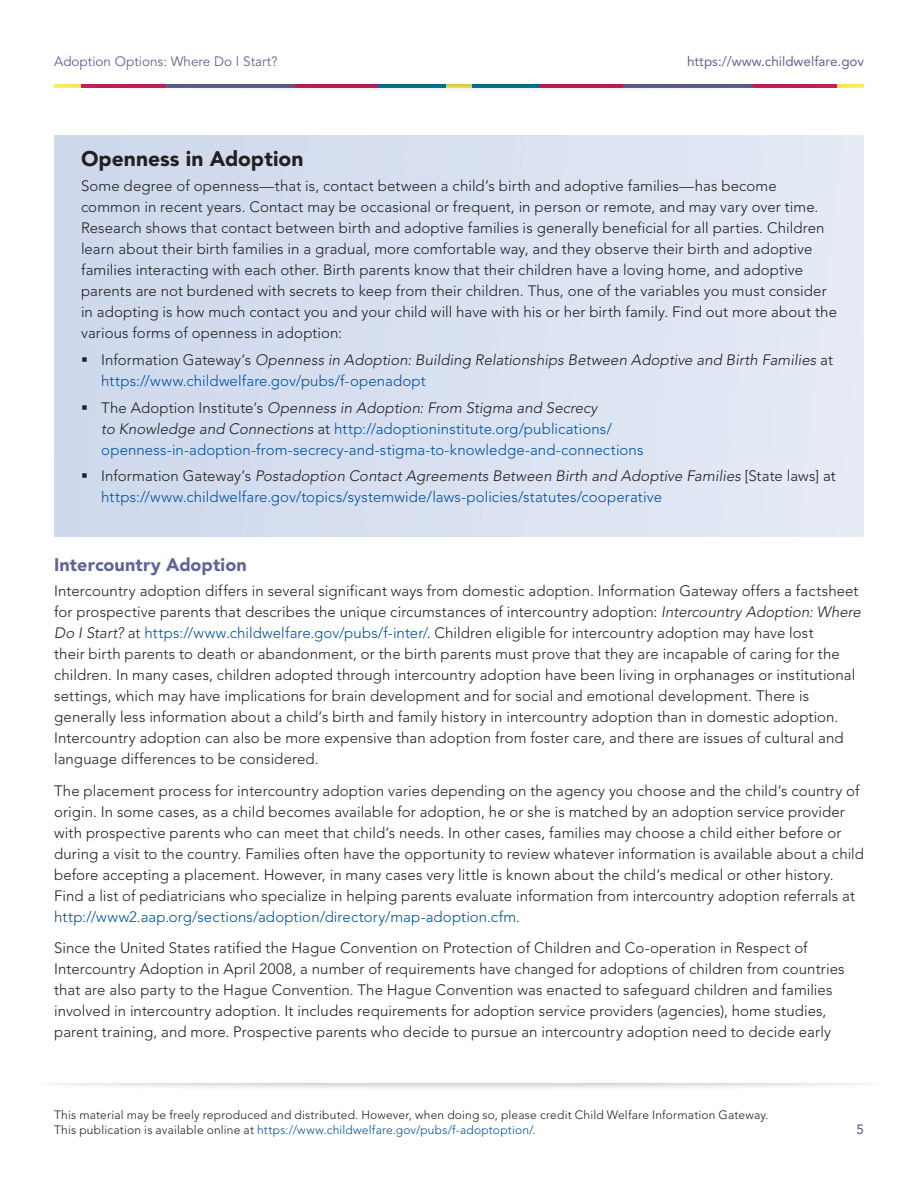
<style>
.page{position:relative;width:918px;height:1188px;background:#fff}
.page>*{position:absolute;margin:0;border:0;box-sizing:border-box;transform-origin:0 0}
.t1{font:900 21px "Avenir";color:#231f20}
.t2{font:900 18px "Avenir";color:#606497}
.t3{font:300 15px/21px "Avenir";letter-spacing:.005em;color:#231f20}
.t4{font:300 15px/21px "Avenir";letter-spacing:.005em;color:#01519b}
.t5{font:italic 300 15px/21px "Avenir";letter-spacing:.005em;color:#231f20}
.t6{font:13.5px "Avenir";color:#606497}
.t7{font:13.5px "Avenir";color:#606497}
.t8{font:500 13.5px "Avenir";color:#606497}
.t9{font:300 12px/15px "Avenir";letter-spacing:.015em;color:#231f20}
.s1{font-style:normal}
.s2{font-style:normal;color:#01519b}
.s3{color:#231f20}
.s4{font-style:italic;color:#231f20}
.s5{font-style:italic}
.s6{color:#01519b}
</style>
<div class="page">
<div style="left:34px;top:1065px;width:850px;height:27px;background:#231f20;opacity:.4"></div>
<div style="left:0;top:1058px;width:918px;height:25px;background:#fff"></div>
<div style="left:47px;top:66px;width:824px;height:27px;background:#231f20;opacity:.4"></div>
<div style="left:38px;top:58px;width:842px;height:25px;background:#fff"></div>
<div style="left:54px;top:135px;width:810px;height:402px;background:#d8e1f0"></div>
<p class="t6" style="left:54px;top:53px;width:225px">Adoption Options: Where Do I Start?</p>
<p class="t7" style="left:687px;top:53px;width:179px">https://www.childwelfare.gov</p>
<p class="t1" style="left:81px;top:146px;width:224px">Openness in Adoption</p>
<p class="t3" style="left:81px;top:176px;width:758px">Some degree of openness—that is, contact between a child’s birth and adoptive families—has become common in recent years. Contact may be occasional or frequent, in person or remote, and may vary over time.<br>Research shows that contact between birth and adoptive families is generally beneficial for all parties. Children learn about their birth families in a gradual, more comfortable way, and they observe their birth and adoptive families interacting with each other. Birth parents know that their children have a loving home, and adoptive parents are not burdened with secrets to keep from their children. Thus, one of the variables you must consider in adopting is how much contact you and your child will have with his or her birth family. Find out more about the various forms of openness in adoption:</p>
<p class="t5" style="left:101px;top:350px;width:733px"><span class="s1">Information Gateway’s</span> Openness in Adoption: Building Relationships Between Adoptive and Birth Families <span class="s1">at </span><span class="s2">https://www.childwelfare.gov/pubs/f-openadopt</span></p>
<p class="t4" style="left:101px;top:397px;width:544px"><span class="s3">The Adoption Institute’s</span> <span class="s4">Openness in Adoption: From Stigma and Secrecy<br>to Knowledge and Connections</span> <span class="s3">at</span> http://adoptioninstitute.org/publications/ openness-in-adoption-from-secrecy-and-stigma-to-knowledge-and-connections</p>
<p class="t4" style="left:101px;top:465px;width:736px"><span class="s3">Information Gateway’s</span> <span class="s4">Postadoption Contact Agreements Between Birth and Adoptive Families</span> <span class="s3">[State laws] at </span>https://www.childwelfare.gov/topics/systemwide/laws-policies/statutes/cooperative</p>
<h3 class="t2" style="left:54px;top:554px;width:194px">Intercountry Adoption</h3>
<p class="t3" style="left:54px;top:581px;width:808px">Intercountry adoption differs in several significant ways from domestic adoption. Information Gateway offers a factsheet for prospective parents that describes the unique circumstances of intercountry adoption: <span class="s5">Intercountry Adoption: Where Do I Start?</span> at <span class="s6">https://www.childwelfare.gov/pubs/f-inter/</span>. Children eligible for intercountry adoption may have lost<br>their birth parents to death or abandonment, or the birth parents must prove that they are incapable of caring for the children. In many cases, children adopted through intercountry adoption have been living in orphanages or institutional settings, which may have implications for brain development and for social and emotional development. There is generally less information about a child’s birth and family history in intercountry adoption than in domestic adoption.<br>Intercountry adoption can also be more expensive than adoption from foster care, and there are issues of cultural and language differences to be considered.</p>
<p class="t3" style="left:54px;top:780px;width:811px">The placement process for intercountry adoption varies depending on the agency you choose and the child’s country of origin. In some cases, as a child becomes available for adoption, he or she is matched by an adoption service provider with prospective parents who can meet that child’s needs. In other cases, families may choose a child either before or during a visit to the country. Families often have the opportunity to review whatever information is available about a child before accepting a placement. However, in many cases very little is known about the child’s medical or other history.<br>Find a list of pediatricians who specialize in helping parents evaluate information from intercountry adoption referrals at <span class="s6">http://www2.aap.org/sections/adoption/directory/map-adoption.cfm</span>.</p>
<p class="t3" style="left:54px;top:938px;width:792px">Since the United States ratified the Hague Convention on Protection of Children and Co-operation in Respect of Intercountry Adoption in April 2008, a number of requirements have changed for adoptions of children from countries that are also party to the Hague Convention. The Hague Convention was enacted to safeguard children and families involved in intercountry adoption. It includes requirements for adoption service providers (agencies), home studies, parent training, and more. Prospective parents who decide to pursue an intercountry adoption need to decide early</p>
<p class="t9" style="left:54px;top:1107px;width:716px">This material may be freely reproduced and distributed. However, when doing so, please credit Child Welfare Information Gateway.<br>This publication is available online at <span class="s6">https://www.childwelfare.gov/pubs/f-adoptoption/</span>.</p>
<p class="t8" style="left:857px;top:1122px;width:9px">5</p>
</div>
